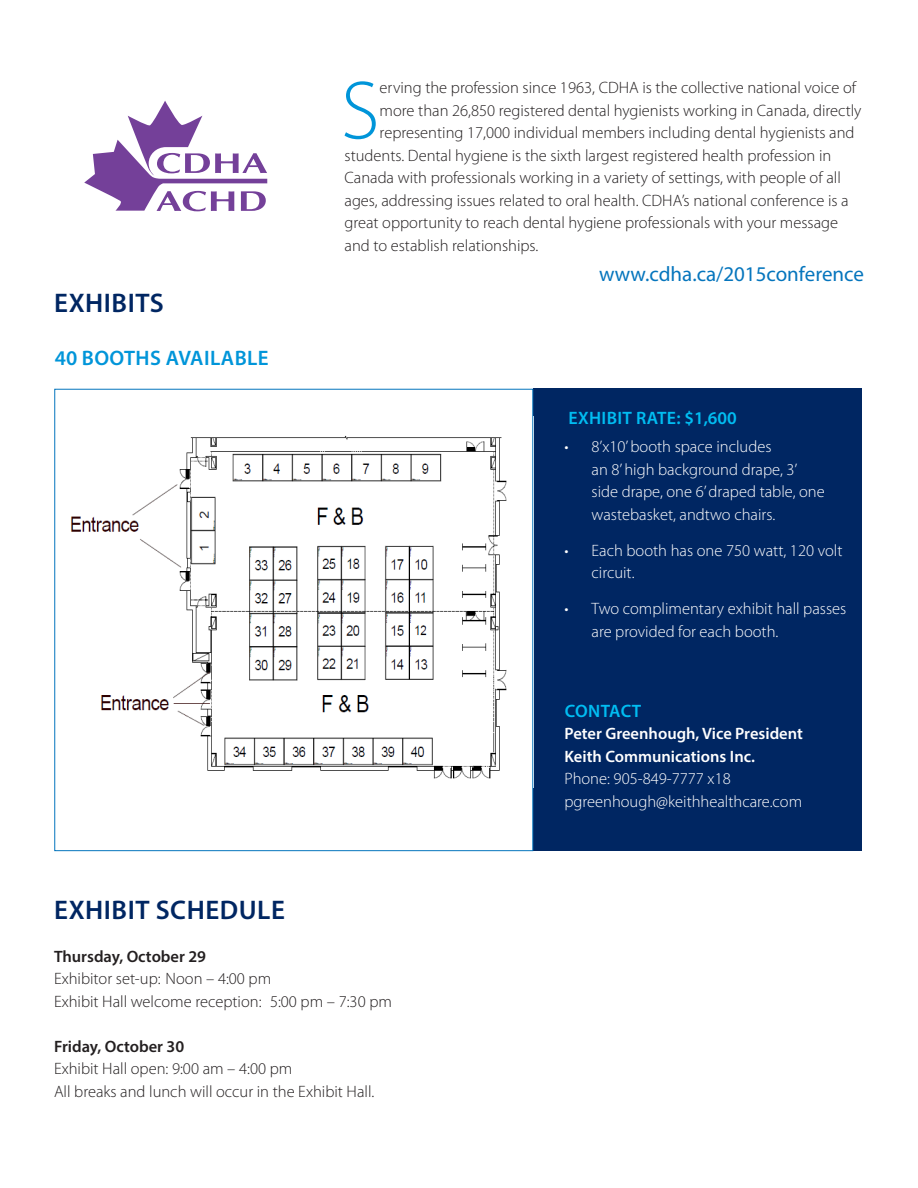
<style>
.page{position:relative;width:918px;height:1188px;background:#fff}
.page>*{position:absolute;margin:0;border:0;box-sizing:border-box;transform-origin:0 0}
.body{font:300 83.25px "Myriad Pro";color:#0095d9}
.heading_1{font:600 27px "Myriad Pro";letter-spacing:.02em;color:#002662}
.t1{font:21px "Myriad Pro";color:#0575bd}
.heading_2{font:600 21px "Myriad Pro";letter-spacing:.02em;color:#0095d9}
.heading_2-2{font:600 18px "Myriad Pro";letter-spacing:.02em;color:#01bdf2}
.body-2{font:300 16.5px/22.5px "Myriad Pro";color:#231f20}
.heading_2-3{font:300 16.5px/22.5px "Myriad Pro";color:#fff}
.heading_2-4{font:600 16.5px "Myriad Pro";color:#fff}
.body-3{font:600 16.5px "Myriad Pro";color:#231f20}
.s1{font-weight:600}
</style>
<div class="page">
<div style="left:533px;top:389px;width:329px;height:462px;background:#002662"></div>
<img style="left:70px;top:417px;width:464px;height:371px">
<svg style="left:84px;top:101px;width:183px;height:110px"></svg>
<p class="body" style="left:341px;top:61px;width:40px">S</p>
<p class="body-2" style="left:380px;top:76px;width:478px">erving the profession since 1963, CDHA is the collective national voice of</p>
<p class="body-2" style="left:380px;top:99px;width:483px">more than 26,850 registered dental hygienists working in Canada, directly</p>
<p class="body-2" style="left:380px;top:121px;width:476px">representing 17,000 individual members including dental hygienists and</p>
<p class="body-2" style="left:345px;top:144px;width:488px">students. Dental hygiene is the sixth largest registered health profession in</p>
<p class="body-2" style="left:345px;top:166px;width:498px">Canada with professionals working in a variety of settings, with people of all</p>
<p class="body-2" style="left:345px;top:189px;width:506px">ages, addressing issues related to oral health. CDHA’s national conference is a</p>
<p class="body-2" style="left:345px;top:212px;width:495px">great opportunity to reach dental hygiene professionals with your message</p>
<p class="body-2" style="left:345px;top:234px;width:195px">and to establish relationships.</p>
<p class="heading_1" style="left:54px;top:286px;width:111px">EXHIBITS</p>
<p class="heading_2" style="left:55px;top:344px;width:216px">40 BOOTHS AVAILABLE</p>
<p class="heading_1" style="left:54px;top:893px;width:232px">EXHIBIT SCHEDULE</p>
<p class="body-3" style="left:54px;top:945px;width:154px">Thursday, October 29</p>
<p class="body-2" style="left:54px;top:967px;width:219px">Exhibitor set-up: Noon – 4:00 pm</p>
<p class="body-2" style="left:54px;top:990px;width:340px">Exhibit Hall welcome reception: 5:00 pm – 7:30 pm</p>
<p class="body-2" style="left:54px;top:1035px;width:322px"><span class="s1">Friday, October 30<br></span>Exhibit Hall open: 9:00 am – 4:00 pm<br>All breaks and lunch will occur in the Exhibit Hall.</p>
<p class="t1" style="left:599px;top:261px;width:266px">www.cdha.ca/2015conference</p>
<p class="heading_2-2" style="left:568px;top:406px;width:170px">EXHIBIT RATE: $1,600</p>
<p class="heading_2-3" style="left:592px;top:436px;width:235px;text-indent:-27px">• 8’x10’ booth space includes<br>an 8’ high background drape, 3’ side drape, one 6’ draped table, one wastebasket, andtwo chairs.</p>
<p class="heading_2-3" style="left:592px;top:539px;width:252px;text-indent:-27px">• Each booth has one 750 watt, 120 volt circuit.</p>
<p class="heading_2-3" style="left:592px;top:598px;width:256px;text-indent:-27px">• Two complimentary exhibit hall passes are provided for each booth.</p>
<p class="heading_2-2" style="left:565px;top:699px;width:78px">CONTACT</p>
<p class="heading_2-4" style="left:565px;top:723px;width:240px">Peter Greenhough, Vice President</p>
<p class="heading_2-4" style="left:565px;top:746px;width:192px">Keith Communications Inc.</p>
<p class="heading_2-3" style="left:565px;top:767px;width:239px">Phone: 905-849-7777 x18 pgreenhough@keithhealthcare.com</p>
</div>
